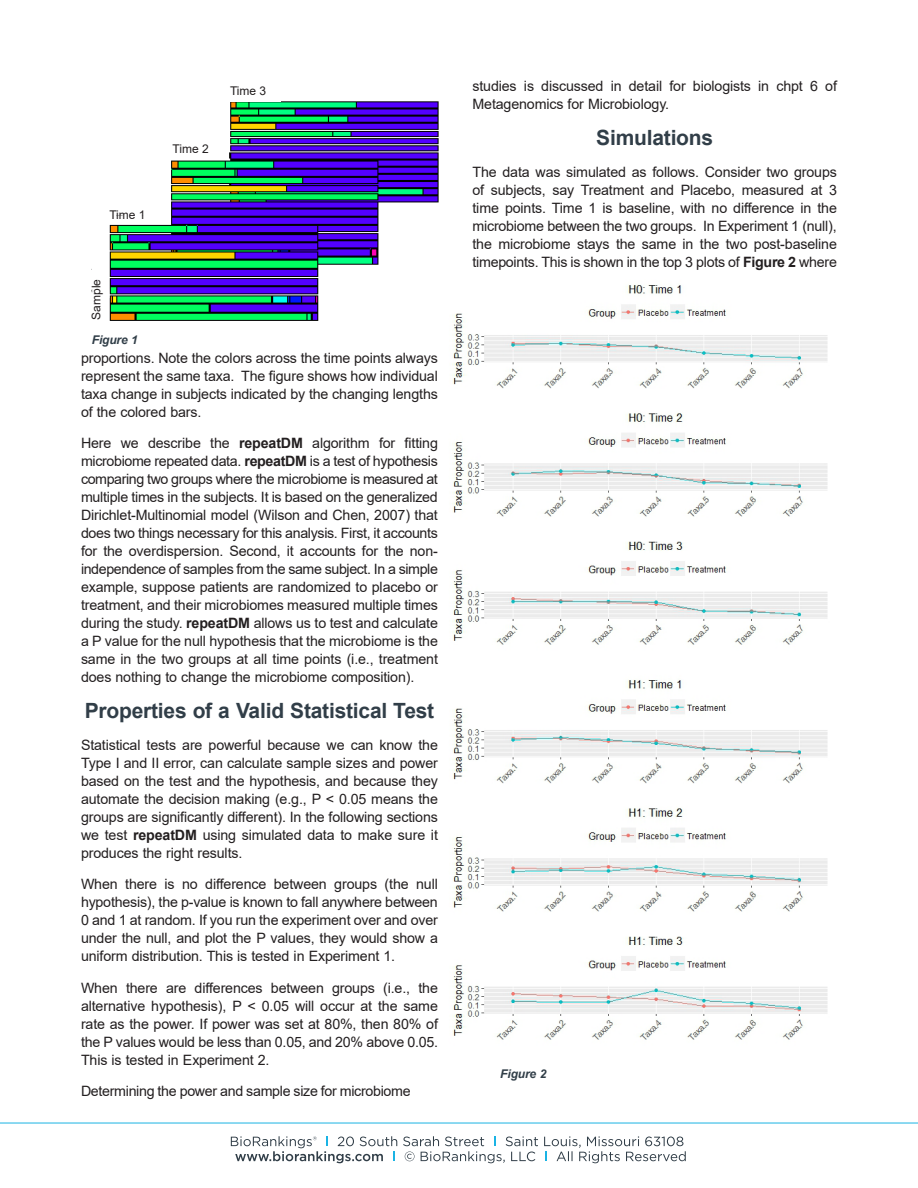
<style>
.page{position:relative;width:918px;height:1188px;background:#fff}
.page>*{position:absolute;margin:0;border:0;box-sizing:border-box;transform-origin:0 0}
.BODY_COPY{font:700 21px "Arial";letter-spacing:-.01em;color:#313e48}
.BODY_COPY-2{font:14.25px/18px "Arial";letter-spacing:-.01em;color:#231f20;text-align:justify}
.t1{font:12px "Arial";color:#231f20}
.BODY_COPY-3{font:italic 700 12px "Arial";letter-spacing:-.01em;color:#313e48}
.s1{font-weight:700}
</style>
<div class="page">
<svg style="left:231px;top:1136px;width:455px;height:27px"></svg>
<hr style="left:0;top:1123px;width:918px;height:1px;background:#1ab3e4">
<img style="left:109px;top:101px;width:330px;height:220px">
<img style="left:452px;top:284px;width:376px;height:361px">
<img style="left:452px;top:679px;width:376px;height:361px">
<div style="left:230px;top:91px;width:50px;height:11px;background:#fff"></div>
<div style="left:176px;top:140px;width:50px;height:19px;background:#fff"></div>
<div style="left:116px;top:216px;width:43px;height:7px;background:#fff"></div>
<p class="t1" style="left:109px;top:207px;width:38px">Time 1</p>
<p class="t1" style="left:88px;top:320px;width:42px;rotate:-90deg">Sample</p>
<p class="BODY_COPY-3" style="left:92px;top:331px;width:48px">Figure 1</p>
<p class="t1" style="left:172px;top:140px;width:38px">Time 2</p>
<p class="t1" style="left:230px;top:83px;width:38px">Time 3</p>
<p class="BODY_COPY-2" style="left:81px;top:349px;width:358px">proportions. Note the colors across the time points always represent the same taxa. The figure shows how individual taxa change in subjects indicated by the changing lengths of the colored bars.</p>
<p class="BODY_COPY-2" style="left:81px;top:434px;width:359px">Here we describe the <span class="s1">repeatDM</span> algorithm for fitting microbiome repeated data. <span class="s1">repeatDM</span> is a test of hypothesis comparing two groups where the microbiome is measured at multiple times in the subjects. It is based on the generalized Dirichlet-Multinomial model (Wilson and Chen, 2007) that does two things necessary for this analysis. First, it accounts for the overdispersion. Second, it accounts for the non&shy;independence of samples from the same subject. In a simple example, suppose patients are randomized to placebo or treatment, and their microbiomes measured multiple times during the study. <span class="s1">repeatDM</span> allows us to test and calculate a P value for the null hypothesis that the microbiome is the same in the two groups at all time points (i.e., treatment does nothing to change the microbiome composition).</p>
<p class="BODY_COPY" style="left:85px;top:696px;width:351px">Properties of a Valid Statistical Test</p>
<p class="BODY_COPY-2" style="left:81px;top:736px;width:358px">Statistical tests are powerful because we can know the Type I and II error, can calculate sample sizes and power based on the test and the hypothesis, and because they automate the decision making (e.g., P &lt; 0.05 means the groups are significantly different). In the following sections we test <span class="s1">repeatDM</span> using simulated data to make sure it produces the right results.</p>
<p class="BODY_COPY-2" style="left:81px;top:875px;width:358px">When there is no difference between groups (the null hypothesis), the p-value is known to fall anywhere between 0 and 1 at random. If you run the experiment over and over under the null, and plot the P values, they would show a uniform distribution. This is tested in Experiment 1.</p>
<p class="BODY_COPY-2" style="left:81px;top:979px;width:359px">When there are differences between groups (i.e., the alternative hypothesis), P &lt; 0.05 will occur at the same rate as the power. If power was set at 80%, then 80% of the P values would be less than 0.05, and 20% above 0.05.<br>This is tested in Experiment 2.</p>
<p class="BODY_COPY-2" style="left:81px;top:1082px;width:331px">Determining the power and sample size for microbiome</p>
<p class="BODY_COPY-2" style="left:472px;top:77px;width:366px">studies is discussed in detail for biologists in chpt 6 of<br>Metagenomics for Microbiology.</p>
<p class="BODY_COPY" style="left:596px;top:123px;width:118px">Simulations</p>
<p class="BODY_COPY-2" style="left:472px;top:163px;width:366px">The data was simulated as follows. Consider two groups of subjects, say Treatment and Placebo, measured at 3 time points. Time 1 is baseline, with no difference in the microbiome between the two groups. In Experiment 1 (null), the microbiome stays the same in the two post-baseline timepoints. This is shown in the top 3 plots of <span class="s1">Figure 2</span> where</p>
<p class="BODY_COPY-3" style="left:500px;top:1066px;width:48px">Figure 2</p>
</div>
